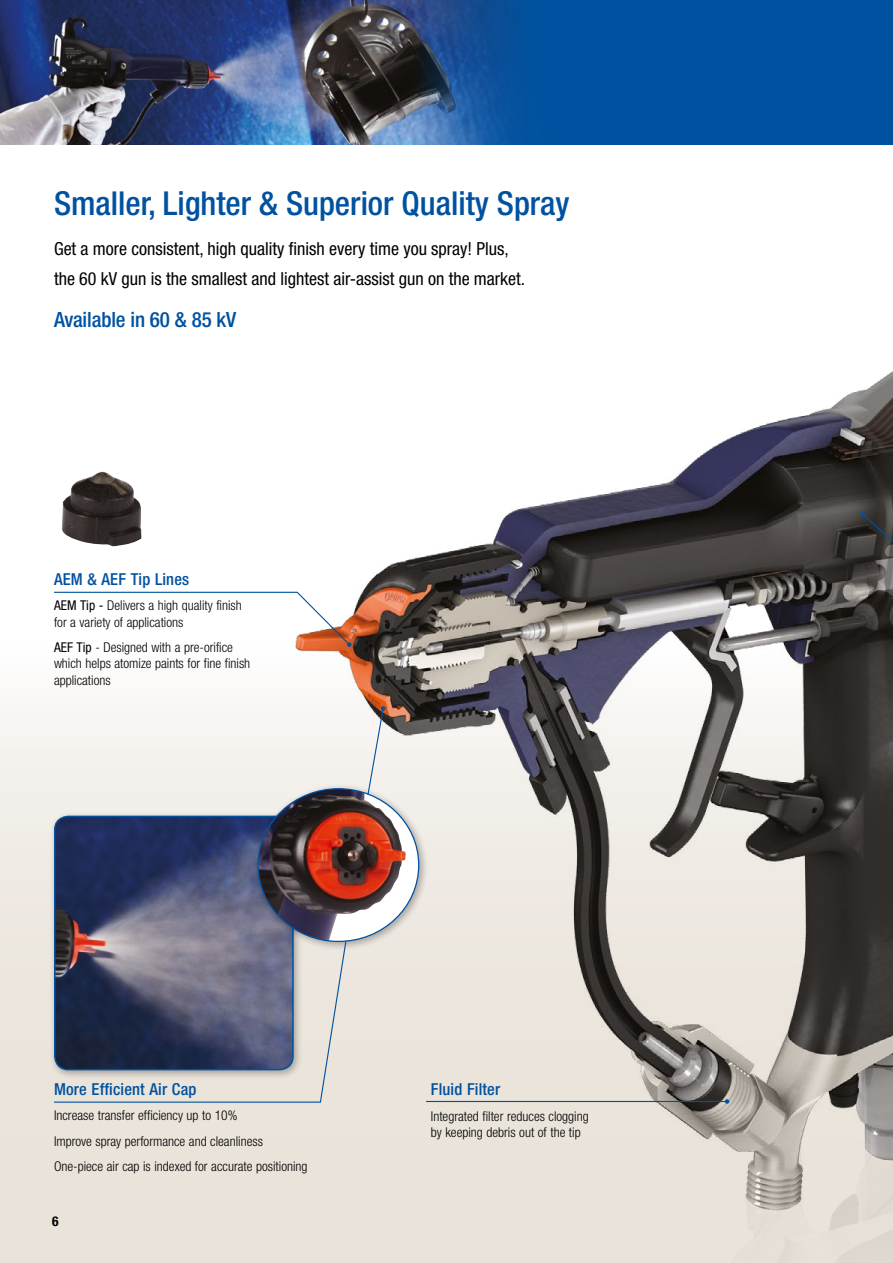
<style>
.page{position:relative;width:893px;height:1263px;background:#fff}
.page>*{position:absolute;margin:0;border:0;box-sizing:border-box;transform-origin:0 0}
.t1{font:500 condensed 33px "Helvetica Neue LT Std";color:#0052a0}
.t2{font:500 condensed 21px "Helvetica Neue LT Std";letter-spacing:-.005em;color:#0052a0}
.t3{font:condensed 18px/30px "Helvetica Neue LT Std";color:#000}
.t4{font:500 condensed 16.5px "Helvetica Neue LT Std";letter-spacing:.01em;color:#0052a0}
.t5{font:300 condensed 13.5px/16.5px "Helvetica Neue LT Std";color:#000}
.t6{font:700 condensed 13.5px "Helvetica Neue LT Std";color:#000}
.s1{font-weight:400}
</style>
<div class="page">
<div style="left:0;top:638px;width:893px;height:625px;background:linear-gradient(to bottom,#f9f7f4,#e5ded3)"></div>
<div style="left:0;top:0;width:893px;height:145px;background:#0052a0"></div>
<img style="left:295px;top:371px;width:598px;height:892px">
<div style="left:49px;top:811px;width:254px;height:269px;background:#000;opacity:.3"></div>
<img style="left:55px;top:816px;width:198px;height:124px">
<div style="left:253px;top:784px;width:175px;height:167px;background:#000;opacity:.3"></div>
<div style="left:258px;top:789px;width:161px;height:152px;background:#fff;border-radius:50%"></div>
<img style="left:258px;top:789px;width:148px;height:152px">
<img style="left:62px;top:472px;width:80px;height:74px">
<img style="left:0;top:0;width:509px;height:145px">
<svg style="left:53px;top:591px;width:299px;height:56px"></svg>
<svg style="left:367px;top:706px;width:18px;height:90px"></svg>
<svg style="left:860px;top:512px;width:33px;height:256px"></svg>
<hr style="left:426px;top:1101px;width:301px;height:1px;background:#0052a0">
<svg style="left:725px;top:1099px;width:4px;height:5px"></svg>
<svg style="left:53px;top:940px;width:294px;height:163px"></svg>
<h1 class="t1" style="left:54px;top:184px;width:517px">Smaller, Lighter &amp; Superior Quality Spray</h1>
<h3 class="t3" style="left:54px;top:234px;width:473px">Get a more consistent, high quality finish every time you spray! Plus, the 60 kV gun is the smallest and lightest air-assist gun on the market.</h3>
<h2 class="t2" style="left:54px;top:307px;width:184px">Available in 60 &amp; 85 kV</h2>
<p class="t4" style="left:54px;top:569px;width:137px">AEM &amp; AEF Tip Lines</p>
<p class="t5" style="left:54px;top:597px;width:189px"><span class="s1">AEM Tip -</span> Delivers a high quality finish for a variety of applications</p>
<p class="t5" style="left:54px;top:639px;width:198px"><span class="s1">AEF Tip</span> - Designed with a pre-orifice which helps atomize paints for fine finish applications</p>
<p class="t4" style="left:54px;top:1079px;width:144px">More Efficient Air Cap</p>
<p class="t5" style="left:54px;top:1103px;width:255px;line-height:25.2px">Increase transfer efficiency up to 10%<br>Improve spray performance and cleanliness<br>One-piece air cap is indexed for accurate positioning</p>
<p class="t6" style="left:52px;top:1213px;width:8px">6</p>
<p class="t4" style="left:431px;top:1079px;width:71px">Fluid Filter</p>
<p class="t5" style="left:431px;top:1107px;width:159px">Integrated filter reduces clogging by keeping debris out of the tip</p>
</div>
